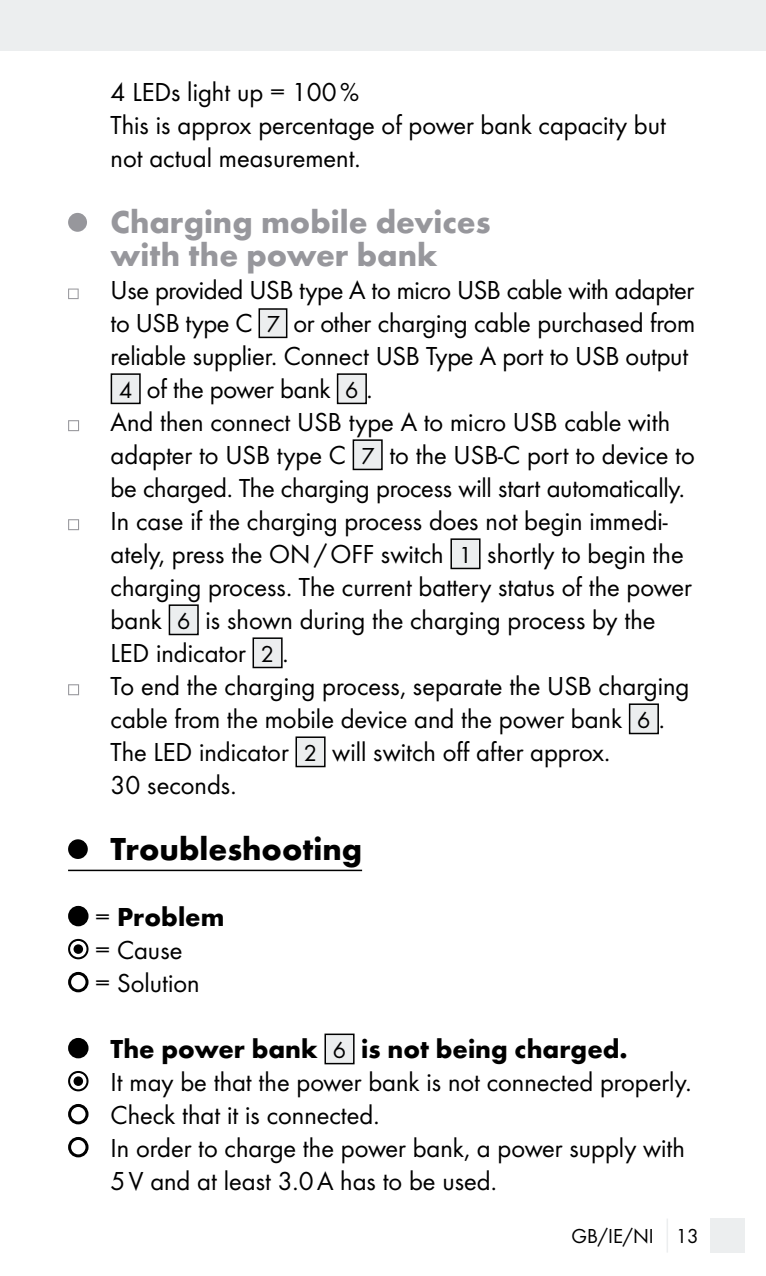
<style>
.page{position:relative;width:766px;height:1276px;background:#fff}
.page>*{position:absolute;margin:0;border:0;box-sizing:border-box;transform-origin:0 0}
.t1{font:700 33px/33px "Futura";color:#97979c}
.t2{font:700 33px "Futura";color:#000}
.t3{font:27px/33px "Futura Boo";color:#000}
.t4{font:700 27px "Futura";color:#000}
.t5{font:21px "Futura Boo";color:#000}
.s1{font-size:24px}
.s2{font-family:"Futura Boo";font-weight:400}
.s3{font-family:"Futura Boo";font-weight:400;font-size:24px}
</style>
<div class="page">
<div style="left:0;top:0;width:765px;height:51px;background:#eceeef"></div>
<div style="left:710px;top:1218px;width:34px;height:34px;background:#eceeef"></div>
<hr style="left:666px;top:1218px;width:2px;height:34px;background:#eceeef">
<hr style="left:68px;top:869px;width:294px;height:2px;background:#000">
<div style="left:68px;top:213px;width:19px;height:19px;background:#97979c;border-radius:50%"></div>
<svg style="left:68px;top:288px;width:11px;height:11px"></svg>
<div style="left:259px;top:309px;width:27px;height:28px;background:#eceeef"></div>
<div style="left:258px;top:308px;width:29px;height:30px;border:2px solid #000"></div>
<div style="left:111px;top:374px;width:29px;height:29px;background:#eceeef"></div>
<div style="left:111px;top:373px;width:30px;height:31px;border:2px solid #000"></div>
<div style="left:337px;top:374px;width:29px;height:29px;background:#eceeef"></div>
<div style="left:337px;top:373px;width:30px;height:31px;border:2px solid #000"></div>
<svg style="left:68px;top:420px;width:11px;height:11px"></svg>
<div style="left:353px;top:440px;width:29px;height:29px;background:#eceeef"></div>
<div style="left:352px;top:439px;width:30px;height:31px;border:2px solid #000"></div>
<svg style="left:68px;top:519px;width:11px;height:11px"></svg>
<div style="left:451px;top:539px;width:28px;height:29px;background:#eceeef"></div>
<div style="left:450px;top:538px;width:30px;height:31px;border:2px solid #000"></div>
<div style="left:169px;top:605px;width:29px;height:29px;background:#eceeef"></div>
<div style="left:169px;top:604px;width:30px;height:31px;border:2px solid #000"></div>
<div style="left:253px;top:638px;width:29px;height:29px;background:#eceeef"></div>
<div style="left:252px;top:637px;width:30px;height:31px;border:2px solid #000"></div>
<svg style="left:68px;top:684px;width:11px;height:11px"></svg>
<div style="left:629px;top:704px;width:29px;height:29px;background:#eceeef"></div>
<div style="left:628px;top:703px;width:30px;height:31px;border:2px solid #000"></div>
<div style="left:296px;top:737px;width:29px;height:29px;background:#eceeef"></div>
<div style="left:295px;top:736px;width:30px;height:31px;border:2px solid #000"></div>
<div style="left:68px;top:839px;width:20px;height:20px;background:#000;border-radius:50%"></div>
<div style="left:70px;top:907px;width:17px;height:18px;background:#000;border-radius:50%"></div>
<div style="left:68px;top:906px;width:20px;height:20px;border:3px solid #000;border-radius:50%"></div>
<svg style="left:68px;top:939px;width:20px;height:20px"></svg>
<div style="left:68px;top:972px;width:20px;height:20px;border:3px solid #000;border-radius:50%"></div>
<div style="left:70px;top:1039px;width:17px;height:18px;background:#000;border-radius:50%"></div>
<div style="left:68px;top:1038px;width:20px;height:20px;border:3px solid #000;border-radius:50%"></div>
<div style="left:325px;top:1034px;width:29px;height:29px;background:#eceeef"></div>
<div style="left:324px;top:1033px;width:30px;height:31px;border:2px solid #000"></div>
<svg style="left:68px;top:1071px;width:20px;height:20px"></svg>
<div style="left:68px;top:1104px;width:20px;height:20px;border:3px solid #000;border-radius:50%"></div>
<div style="left:68px;top:1137px;width:20px;height:20px;border:3px solid #000;border-radius:50%"></div>
<p class="t3" style="left:111px;top:75px;width:556px">4 LEDs light up = 100%<br>This is approx percentage of power bank capacity but not actual measurement.</p>
<p class="t1" style="left:111px;top:205px;width:381px">Charging mobile devices with the power bank</p>
<p class="t3" style="left:111px;top:273px;width:585px">Use provided USB type A to micro USB cable with adapter</p>
<p class="t3" style="left:111px;top:306px;width:586px">to USB type C <span class="s1">7</span> or other charging cable purchased from</p>
<p class="t3" style="left:111px;top:339px;width:579px">reliable supplier. Connect USB Type A port to USB output</p>
<p class="t3" style="left:119px;top:372px;width:255px"><span class="s1">4</span> of the power bank <span class="s1">6</span> .</p>
<p class="t3" style="left:111px;top:405px;width:561px">And then connect USB type A to micro USB cable with</p>
<p class="t3" style="left:111px;top:438px;width:585px">adapter to USB type C <span class="s1">7</span> to the USB-C port to device to</p>
<p class="t3" style="left:111px;top:471px;width:576px">be charged. The charging process will start automatically.</p>
<p class="t3" style="left:111px;top:504px;width:558px">In case if the charging process does not begin immedi-</p>
<p class="t3" style="left:111px;top:537px;width:574px">ately, press the ON/OFF switch <span class="s1">1</span> shortly to begin the</p>
<p class="t3" style="left:111px;top:570px;width:582px">charging process. The current battery status of the power</p>
<p class="t3" style="left:111px;top:603px;width:546px">bank <span class="s1">6</span> is shown during the charging process by the</p>
<p class="t3" style="left:111px;top:636px;width:179px">LED indicator <span class="s1">2</span> .</p>
<p class="t3" style="left:111px;top:669px;width:580px">To end the charging process, separate the USB charging</p>
<p class="t3" style="left:111px;top:702px;width:555px">cable from the mobile device and the power bank <span class="s1">6</span> .</p>
<p class="t3" style="left:111px;top:735px;width:501px">The LED indicator <span class="s1">2</span> will switch off after approx.</p>
<p class="t3" style="left:111px;top:768px;width:127px">30 seconds.</p>
<p class="t2" style="left:111px;top:829px;width:253px">Troubleshooting</p>
<p class="t4" style="left:95px;top:900px;width:131px"><span class="s2">=</span> Problem</p>
<p class="t3" style="left:95px;top:933px;width:106px">= Cause = Solution</p>
<p class="t4" style="left:111px;top:1032px;width:518px">The power bank <span class="s3">6</span> is not being charged.</p>
<p class="t3" style="left:111px;top:1065px;width:582px">It may be that the power bank is not connected properly.<br>Check that it is connected.<br>In order to charge the power bank, a power supply with 5V and at least 3.0A has to be used.</p>
<p class="t5" style="left:571px;top:1224px;width:129px">GB/IE/NI 13</p>
</div>
